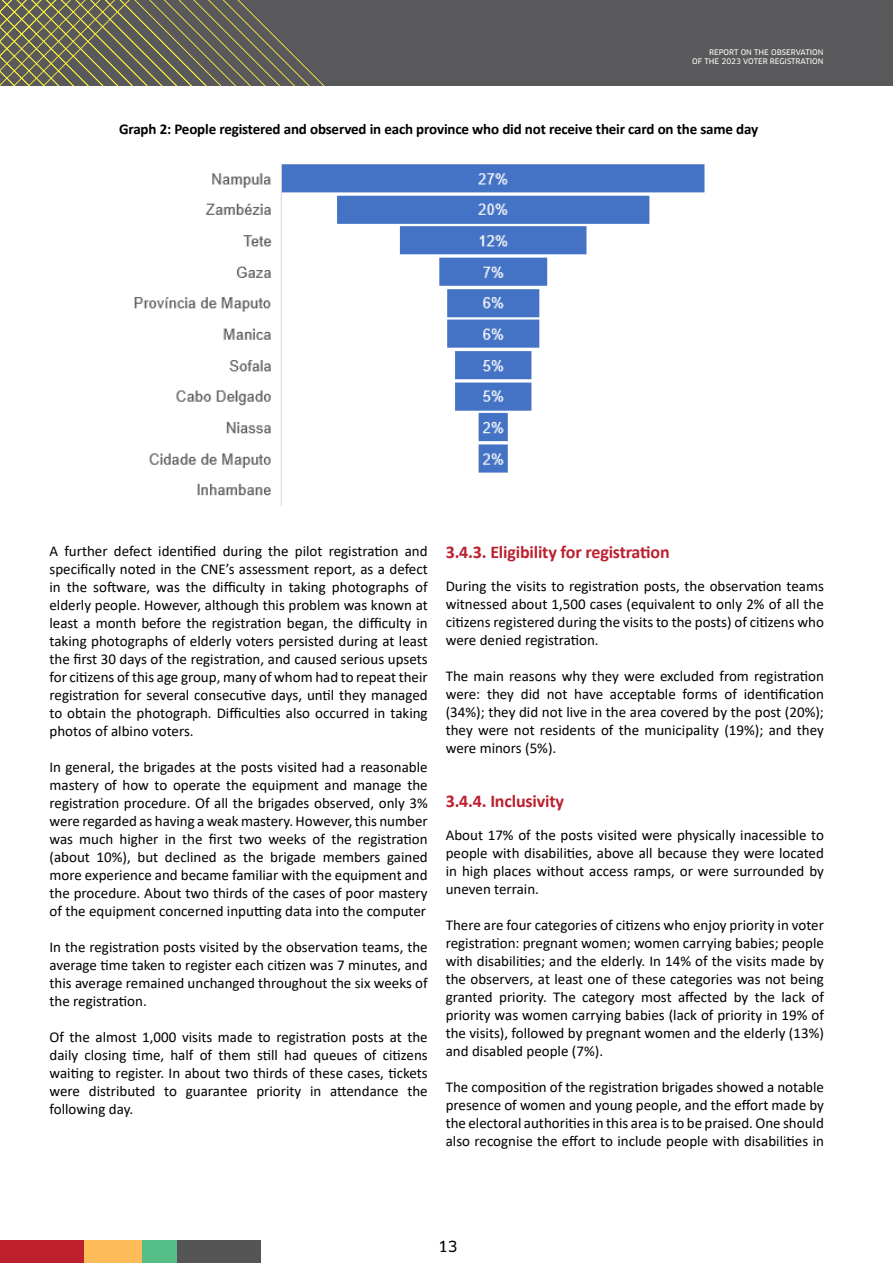
<style>
.page{position:relative;width:893px;height:1263px;background:#fff}
.page>*{position:absolute;margin:0;border:0;box-sizing:border-box;transform-origin:0 0}
.t1{font:700 18px "Calibri";letter-spacing:-.01em;color:#bd202f}
.t2{font:15px/18px "Calibri";color:#000;text-align:justify}
.t3{font:700 15px "Calibri";letter-spacing:-.01em;color:#000}
.t4{font:15px "Clan OT News";color:#000}
.t5{font:7.5px/9px "Clan OT News";color:#fff;text-align:right}
</style>
<div class="page">
<div style="left:0;top:0;width:893px;height:85px;background:#59595b"></div>
<svg style="left:0;top:0;width:324px;height:85px"></svg>
<div style="left:120px;top:1240px;width:83px;height:23px;background:#55be86"></div>
<div style="left:177px;top:1240px;width:84px;height:23px;background:#555"></div>
<div style="left:58px;top:1240px;width:84px;height:23px;background:#fdbb5a"></div>
<div style="left:0;top:1240px;width:84px;height:23px;background:#bd1f2d"></div>
<img style="left:134px;top:165px;width:571px;height:341px">
<p class="t5" style="left:692px;top:48px;width:133px">REPORT ON THE OBSERVATION<br>OF THE 2023 VOTER REGISTRATION</p>
<p class="t3" style="left:119px;top:118px;width:640px">Graph 2: People registered and observed in each province who did not receive their card on the same day</p>
<p class="t2" style="left:50px;top:542px;width:380px">A further defect identified during the pilot registration and specifically noted in the CNE’s assessment report, as a defect in the software, was the difficulty in taking photographs of elderly people. However, although this problem was known at least a month before the registration began, the difficulty in taking photographs of elderly voters persisted during at least the first 30 days of the registration, and caused serious upsets for citizens of this age group, many of whom had to repeat their registration for several consecutive days, until they managed to obtain the photograph. Difficulties also occurred in taking photos of albino voters.</p>
<p class="t2" style="left:50px;top:758px;width:380px">In general, the brigades at the posts visited had a reasonable mastery of how to operate the equipment and manage the registration procedure. Of all the brigades observed, only 3% were regarded as having a weak mastery. However, this number was much higher in the first two weeks of the registration (about 10%), but declined as the brigade members gained more experience and became familiar with the equipment and the procedure. About two thirds of the cases of poor mastery of the equipment concerned inputting data into the computer</p>
<p class="t2" style="left:50px;top:938px;width:380px">In the registration posts visited by the observation teams, the average time taken to register each citizen was 7 minutes, and this average remained unchanged throughout the six weeks of the registration.</p>
<p class="t2" style="left:50px;top:1028px;width:380px">Of the almost 1,000 visits made to registration posts at the daily closing time, half of them still had queues of citizens waiting to register. In about two thirds of these cases, tickets were distributed to guarantee priority in attendance the following day.</p>
<p class="t1" style="left:446px;top:539px;width:225px">3.4.3. Eligibility for registration</p>
<p class="t2" style="left:446px;top:577px;width:380px">During the visits to registration posts, the observation teams witnessed about 1,500 cases (equivalent to only 2% of all the citizens registered during the visits to the posts) of citizens who were denied registration.</p>
<p class="t2" style="left:446px;top:667px;width:380px">The main reasons why they were excluded from registration were: they did not have acceptable forms of identification (34%); they did not live in the area covered by the post (20%); they were not residents of the municipality (19%); and they were minors (5%).</p>
<p class="t1" style="left:446px;top:788px;width:120px">3.4.4. Inclusivity</p>
<p class="t2" style="left:446px;top:826px;width:380px">About 17% of the posts visited were physically inacessible to people with disabilities, above all because they were located in high places without access ramps, or were surrounded by uneven terrain.</p>
<p class="t2" style="left:446px;top:916px;width:380px">There are four categories of citizens who enjoy priority in voter registration: pregnant women; women carrying babies; people with disabilities; and the elderly. In 14% of the visits made by the observers, at least one of these categories was not being granted priority. The category most affected by the lack of priority was women carrying babies (lack of priority in 19% of the visits), followed by pregnant women and the elderly (13%) and disabled people (7%).</p>
<p class="t2" style="left:446px;top:1078px;width:380px">The composition of the registration brigades showed a notable presence of women and young people, and the effort made by the electoral authorities in this area is to be praised. One should also recognise the effort to include people with disabilities in</p>
<p class="t4" style="left:438px;top:1238px;width:21px">13</p>
</div>
